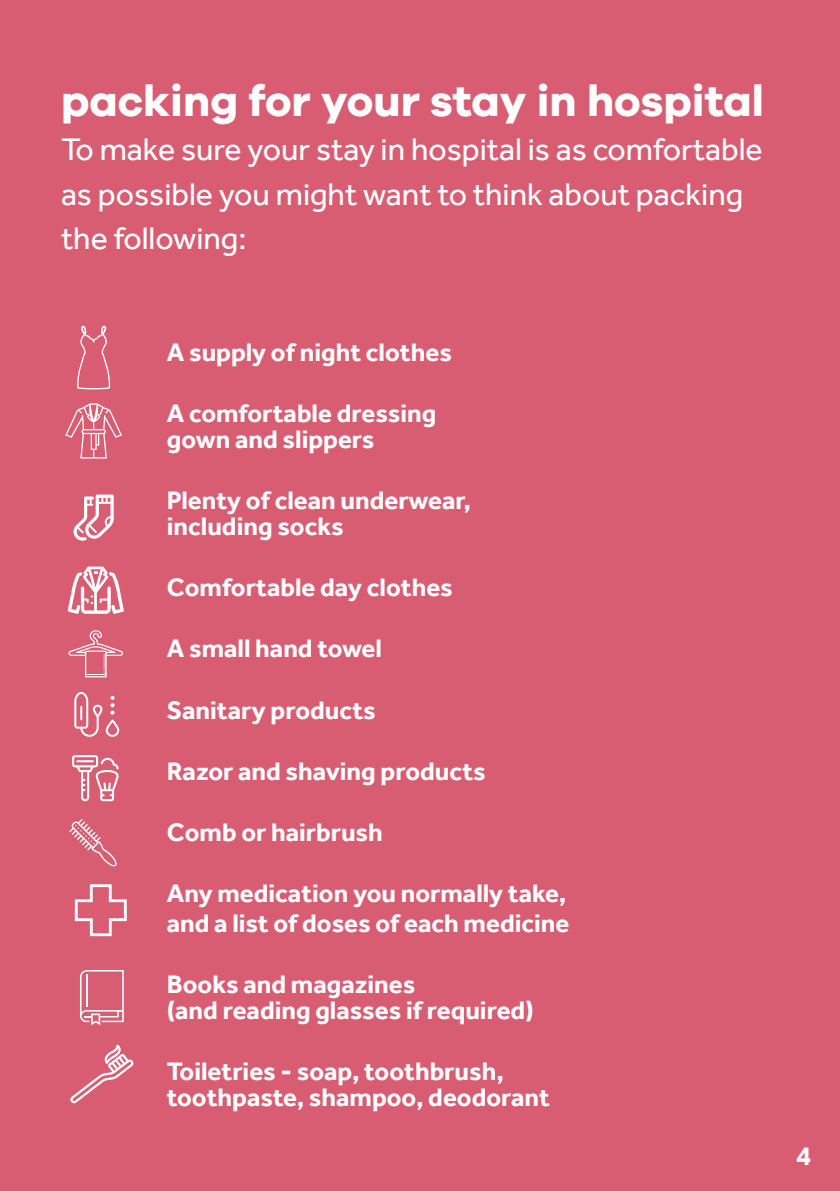
<style>
.page{position:relative;width:840px;height:1191px;background:#fff}
.page>*{position:absolute;margin:0;border:0;box-sizing:border-box;transform-origin:0 0}
.Title_White{font:700 44px "Galano Grotesque";color:#fff}
.Title_White-2{font:32px "Effra";color:#fff}
.t1{font:700 28px "Effra";color:#fff}
.t2{font:700 26px "Effra";color:#fff}
</style>
<div class="page">
<div style="left:0;top:0;width:839px;height:1191px;background:#d85d73"></div>
<svg style="left:65px;top:403px;width:57px;height:55px"></svg>
<svg style="left:73px;top:494px;width:41px;height:46px"></svg>
<svg style="left:68px;top:566px;width:56px;height:48px"></svg>
<svg style="left:68px;top:630px;width:55px;height:47px"></svg>
<svg style="left:69px;top:819px;width:48px;height:47px"></svg>
<svg style="left:75px;top:884px;width:52px;height:52px"></svg>
<svg style="left:80px;top:970px;width:44px;height:55px"></svg>
<hr style="left:86px;top:974px;width:2px;height:33px;background:#fff">
<svg style="left:70px;top:1044px;width:64px;height:59px"></svg>
<svg style="left:72px;top:692px;width:47px;height:109px"></svg>
<svg style="left:77px;top:326px;width:34px;height:63px"></svg>
<p class="Title_White" style="left:61px;top:74px;width:704px">packing for your stay in hospital</p>
<p class="Title_White-2" style="left:61px;top:131px;width:702px">To make sure your stay in hospital is as comfortable</p>
<p class="Title_White-2" style="left:61px;top:175px;width:683px">as possible you might want to think about packing</p>
<p class="Title_White-2" style="left:61px;top:219px;width:187px">the following:</p>
<p class="t2" style="left:167px;top:336px;width:286px">A supply of night clothes</p>
<p class="t2" style="left:167px;top:398px;width:271px">A comfortable dressing</p>
<p class="t2" style="left:167px;top:423px;width:209px">gown and slippers</p>
<p class="t2" style="left:167px;top:485px;width:305px">Plenty of clean underwear,</p>
<p class="t2" style="left:167px;top:510px;width:178px">including socks</p>
<p class="t2" style="left:167px;top:571px;width:287px">Comfortable day clothes</p>
<p class="t2" style="left:167px;top:633px;width:216px">A small hand towel</p>
<p class="t2" style="left:167px;top:694px;width:210px">Sanitary products</p>
<p class="t2" style="left:167px;top:755px;width:320px">Razor and shaving products</p>
<p class="t2" style="left:167px;top:816px;width:217px">Comb or hairbrush</p>
<p class="t2" style="left:167px;top:877px;width:401px">Any medication you normally take,</p>
<p class="t2" style="left:167px;top:907px;width:404px">and a list of doses of each medicine</p>
<p class="t2" style="left:167px;top:968px;width:250px">Books and magazines</p>
<p class="t2" style="left:167px;top:994px;width:368px">(and reading glasses if required)</p>
<p class="t2" style="left:167px;top:1055px;width:338px">Toiletries - soap, toothbrush,</p>
<p class="t2" style="left:167px;top:1081px;width:384px">toothpaste, shampoo, deodorant</p>
<p class="t1" style="left:795px;top:1138px;width:17px">4</p>
</div>
